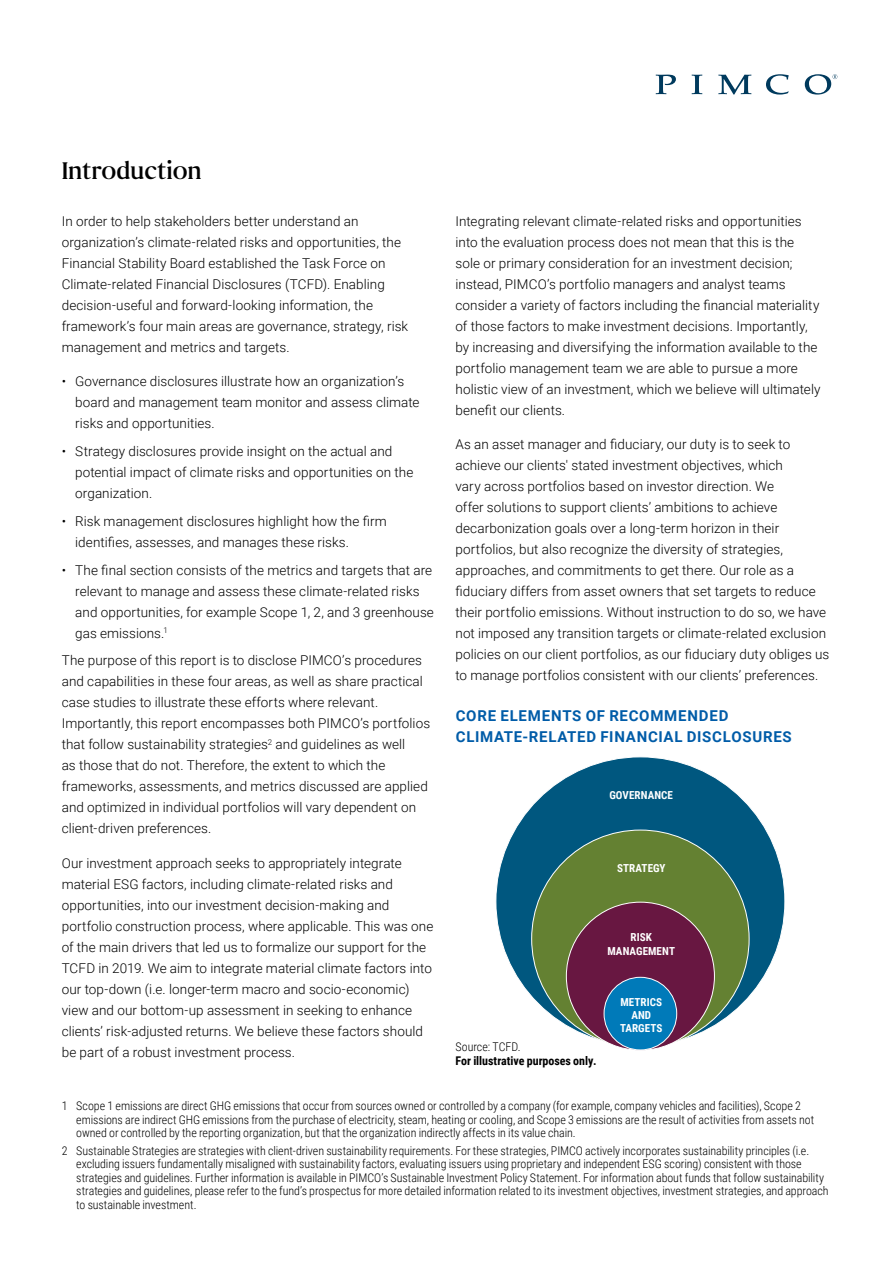
<style>
.page{position:relative;width:893px;height:1263px;background:#fff}
.page>*{position:absolute;margin:0;border:0;box-sizing:border-box;transform-origin:0 0}
.t1{font:24px "Senhan";letter-spacing:-.01em;color:#000}
.t2{font:700 15px/21px "Roboto";letter-spacing:.05em;color:#005ca8}
.t3{font:300 13.5px/21px "Roboto";letter-spacing:.005em;color:#000}
.t4{font:300 12px/13.5px "Roboto Condensed";letter-spacing:-.005em;color:#000}
.t5{font:700 12px "Roboto Condensed";color:#000}
.t6{font:700 11.1px/13.2px "Roboto Condensed";letter-spacing:.005em;color:#fff;text-align:center}
</style>
<div class="page">
<svg style="left:656px;top:75px;width:20px;height:19px"></svg>
<svg style="left:692px;top:75px;width:10px;height:19px"></svg>
<svg style="left:718px;top:75px;width:33px;height:20px"></svg>
<svg style="left:766px;top:74px;width:23px;height:21px"></svg>
<svg style="left:805px;top:74px;width:32px;height:21px"></svg>
<div style="left:496px;top:757px;width:289px;height:289px;background:#00577f;border-radius:50%"></div>
<div style="left:532px;top:830px;width:217px;height:217px;background:#648132;border-radius:50%"></div>
<div style="left:566px;top:902px;width:148px;height:148px;background:#681741;border-radius:50%"></div>
<div style="left:604px;top:977px;width:73px;height:73px;background:#007ab9;border-radius:50%"></div>
<div style="left:604px;top:977px;width:73px;height:73px;border:1px solid #fff;border-radius:50%"></div>
<h1 class="t1" style="left:62px;top:156px;width:141px">Introduction</h1>
<p class="t3" style="left:62px;top:210px;width:348px">In order to help stakeholders better understand an organization’s climate-related risks and opportunities, the Financial Stability Board established the Task Force on Climate-related Financial Disclosures (TCFD). Enabling decision-useful and forward-looking information, the framework’s four main areas are governance, strategy, risk management and metrics and targets.</p>
<p class="t3" style="left:75px;top:370px;width:346px;text-indent:-14px">• Governance disclosures illustrate how an organization’s board and management team monitor and assess climate risks and opportunities.</p>
<p class="t3" style="left:75px;top:440px;width:340px;text-indent:-14px">• Strategy disclosures provide insight on the actual and potential impact of climate risks and opportunities on the organization.</p>
<p class="t3" style="left:75px;top:510px;width:313px;text-indent:-14px">• Risk management disclosures highlight how the firm identifies, assesses, and manages these risks.</p>
<p class="t3" style="left:75px;top:559px;width:360px;text-indent:-14px">• The final section consists of the metrics and targets that are relevant to manage and assess these climate-related risks and opportunities, for example Scope 1, 2, and 3 greenhouse gas emissions.<sup>1</sup></p>
<p class="t3" style="left:62px;top:649px;width:370px">The purpose of this report is to disclose PIMCO’s procedures and capabilities in these four areas, as well as share practical case studies to illustrate these efforts where relevant.<br>Importantly, this report encompasses both PIMCO’s portfolios that follow sustainability strategies<sup>2</sup> and guidelines as well<br>as those that do not. Therefore, the extent to which the frameworks, assessments, and metrics discussed are applied and optimized in individual portfolios will vary dependent on client-driven preferences.</p>
<p class="t3" style="left:62px;top:852px;width:373px">Our investment approach seeks to appropriately integrate material ESG factors, including climate-related risks and opportunities, into our investment decision-making and portfolio construction process, where applicable. This was one of the main drivers that led us to formalize our support for the TCFD in 2019. We aim to integrate material climate factors into our top-down (i.e. longer-term macro and socio-economic) view and our bottom-up assessment in seeking to enhance clients’ risk-adjusted returns. We believe these factors should be part of a robust investment process.</p>
<p class="t3" style="left:455px;top:210px;width:367px">Integrating relevant climate-related risks and opportunities into the evaluation process does not mean that this is the sole or primary consideration for an investment decision; instead, PIMCO’s portfolio managers and analyst teams consider a variety of factors including the financial materiality of those factors to make investment decisions. Importantly, by increasing and diversifying the information available to the portfolio management team we are able to pursue a more holistic view of an investment, which we believe will ultimately benefit our clients.</p>
<p class="t3" style="left:455px;top:433px;width:375px">As an asset manager and fiduciary, our duty is to seek to achieve our clients' stated investment objectives, which<br>vary across portfolios based on investor direction. We<br>offer solutions to support clients’ ambitions to achieve decarbonization goals over a long-term horizon in their portfolios, but also recognize the diversity of strategies, approaches, and commitments to get there. Our role as a fiduciary differs from asset owners that set targets to reduce their portfolio emissions. Without instruction to do so, we have not imposed any transition targets or climate-related exclusion policies on our client portfolios, as our fiduciary duty obliges us to manage portfolios consistent with our clients’ preferences.</p>
<p class="t2" style="left:456px;top:705px;width:337px">CORE ELEMENTS OF RECOMMENDED<br>CLIMATE-RELATED FINANCIAL DISCLOSURES</p>
<p class="t6" style="left:609px;top:788px;width:65px">GOVERNANCE</p>
<p class="t6" style="left:617px;top:860px;width:50px">STRATEGY</p>
<p class="t6" style="left:607px;top:930px;width:69px">RISK<br>MANAGEMENT</p>
<p class="t4" style="left:455px;top:1039px;width:67px">Source: TCFD.</p>
<p class="t5" style="left:455px;top:1052px;width:142px">For illustrative purposes only.</p>
<p class="t6" style="left:620px;top:995px;width:44px">METRICS<br>AND<br>TARGETS</p>
<p class="t4" style="left:76px;top:1099px;width:739px;text-indent:-15px">1 Scope 1 emissions are direct GHG emissions that occur from sources owned or controlled by a company (for example, company vehicles and facilities), Scope 2 emissions are indirect GHG emissions from the purchase of electricity, steam, heating or cooling, and Scope 3 emissions are the result of activities from assets not owned or controlled by the reporting organization, but that the organization indirectly affects in its value chain.</p>
<p class="t4" style="left:76px;top:1143px;width:754px;text-indent:-15px">2 Sustainable Strategies are strategies with client-driven sustainability requirements. For these strategies, PIMCO actively incorporates sustainability principles (i.e. excluding issuers fundamentally misaligned with sustainability factors, evaluating issuers using proprietary and independent ESG scoring) consistent with those strategies and guidelines. Further information is available in PIMCO’s Sustainable Investment Policy Statement. For information about funds that follow sustainability strategies and guidelines, please refer to the fund’s prospectus for more detailed information related to its investment objectives, investment strategies, and approach to sustainable investment.</p>
</div>
